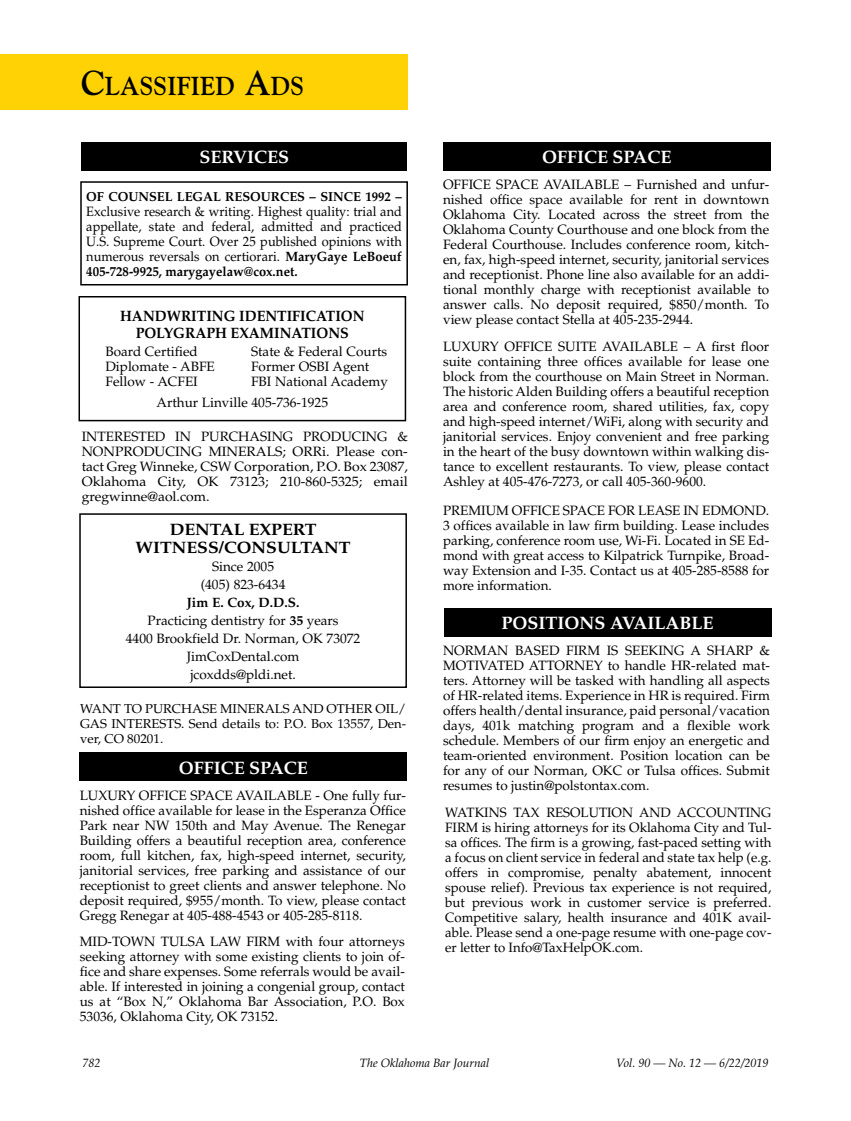
<style>
.page{position:relative;width:851px;height:1121px;background:#fff}
.page>*{position:absolute;margin:0;border:0;box-sizing:border-box;transform-origin:0 0}
.t1{font:700 25.8px "Goudy";color:#000;scale:.96 1}
.t2{font:700 18px "Palatino";color:#fff}
.t3{font:700 16.5px/18px "Palatino";color:#000;text-align:center;scale:1.07 1}
.t4{font:700 15px/16.5px "Palatino";color:#000;text-align:center;scale:.95 1}
.t5{font:13.5px/15px "Palatino";color:#000;text-align:justify}
.t6{font:13.5px/15px "Palatino";color:#000;text-align:justify;scale:.95 1}
.t7{font:700 13.05px "Palatino";color:#000}
.t8{font:12.9px/15px "Palatino";color:#000;text-align:justify}
.t9{font:italic 12px "Palatino";color:#000}
.s1{font-size:34.5px}
.s2{font-weight:700}
</style>
<div class="page">
<div style="left:81px;top:142px;width:326px;height:28px;background:#000"></div>
<div style="left:80px;top:181px;width:328px;height:104px;border:2px solid #000"></div>
<div style="left:80px;top:752px;width:327px;height:29px;background:#000"></div>
<div style="left:443px;top:142px;width:327px;height:28px;background:#000"></div>
<div style="left:444px;top:608px;width:327px;height:28px;background:#000"></div>
<div style="left:78px;top:296px;width:328px;height:125px;border:2px solid #000"></div>
<div style="left:0;top:54px;width:408px;height:56px;background:#fed204"></div>
<div style="left:79px;top:513px;width:328px;height:175px;border:2px solid #000"></div>
<h1 class="t1" style="left:81px;top:70px;width:233px"><span class="s1">C</span>LASSIFIED <span class="s1">A</span>DS</h1>
<h2 class="t2" style="left:199px;top:146px;width:91px">SERVICES</h2>
<p class="t7" style="left:86px;top:189px;width:317px">OF COUNSEL LEGAL RESOURCES – SINCE 1992 –</p>
<p class="t6" style="left:86px;top:204px;width:334px">Exclusive research &amp; writing. Highest quality: trial and appellate, state and federal, admitted and practiced U.S. Supreme Court. Over 25 published opinions with numerous reversals on certiorari. <span class="s2">MaryGaye LeBoeuf 405-728-9925, marygayelaw@cox.net.</span></p>
<p class="t4" style="left:120px;top:308px;width:259px">HANDWRITING IDENTIFICATION<br>POLYGRAPH EXAMINATIONS</p>
<p class="t5" style="left:105px;top:344px;width:94px">Board Certified</p>
<p class="t5" style="left:251px;top:344px;width:137px">State &amp; Federal Courts</p>
<p class="t5" style="left:105px;top:359px;width:111px">Diplomate - ABFE</p>
<p class="t5" style="left:251px;top:359px;width:120px">Former OSBI Agent</p>
<p class="t5" style="left:105px;top:374px;width:94px">Fellow - ACFEI</p>
<p class="t5" style="left:157px;top:371px;width:233px;line-height:21px;text-indent:94px">FBI National Academy<br>Arthur Linville 405-736-1925</p>
<p class="t5" style="left:82px;top:429px;width:328px">INTERESTED IN PURCHASING PRODUCING &amp; NONPRODUCING MINERALS; ORRi. Please con&shy;tact Greg Winneke, CSW Corporation, P.O. Box 23087, Oklahoma City, OK 73123; 210-860-5325; email gregwinne@aol.com.</p>
<p class="t3" style="left:135px;top:520px;width:203px">DENTAL EXPERT<br>WITNESS/CONSULTANT</p>
<p class="t5" style="left:201px;top:557px;width:86px;line-height:18px;text-align:center">Since 2005 (405) 823-6434</p>
<p class="t5" style="left:126px;top:593px;width:236px;line-height:18px;text-align:center"><span class="s2">Jim E. Cox, D.D.S.<br></span>Practicing dentistry for <span class="s2">35</span> years<br>4400 Brookfield Dr. Norman, OK 73072<br>JimCoxDental.com<br>jcoxdds@pldi.net.</p>
<p class="t8" style="left:80px;top:701px;width:328px;text-indent:212px">AND OTHER OIL/ GAS INTERESTS. Send details to: P.O. Box 13557, Den&shy;ver, CO 80201.</p>
<p class="t8" style="left:80px;top:701px;width:23px">Want</p>
<p class="t8" style="left:124px;top:701px;width:40px">To Purchase</p>
<p class="t8" style="left:220px;top:701px;width:22px">Minerals</p>
<h2 class="t2" style="left:179px;top:757px;width:131px">OFFICE SPACE</h2>
<p class="t5" style="left:80px;top:788px;width:328px">LUXURY OFFICE SPACE AVAILABLE - One fully fur&shy;nished office available for lease in the Esperanza Office Park near NW 150th and May Avenue. The Renegar Building offers a beautiful reception area, conference room, full kitchen, fax, high-speed internet, security, janitorial services, free parking and assistance of our receptionist to greet clients and answer telephone. No deposit required, $955/month. To view, please contact Gregg Renegar at 405-488-4543 or 405-285-8118.</p>
<p class="t5" style="left:80px;top:934px;width:326px">MID-TOWN TULSA LAW FIRM with four attorneys seeking attorney with some existing clients to join of&shy;fice and share expenses. Some referrals would be avail&shy;able. If interested in joining a congenial group, contact us at “Box N,” Oklahoma Bar Association, P.O. Box 53036, Oklahoma City, OK 73152.</p>
<h2 class="t2" style="left:542px;top:146px;width:131px">OFFICE SPACE</h2>
<p class="t5" style="left:443px;top:177px;width:328px">OFFICE SPACE AVAILABLE – Furnished and unfur&shy;nished office space available for rent in downtown Oklahoma City. Located across the street from the Oklahoma County Courthouse and one block from the Federal Courthouse. Includes conference room, kitch&shy;en, fax, high-speed internet, security, janitorial services and receptionist. Phone line also available for an addi&shy;tional monthly charge with receptionist available to answer calls. No deposit required, $850/month. To view please contact Stella at 405-235-2944.</p>
<p class="t5" style="left:443px;top:339px;width:328px">LUXURY OFFICE SUITE AVAILABLE – A first floor suite containing three offices available for lease one block from the courthouse on Main Street in Norman.<br>The historic Alden Building offers a beautiful reception area and conference room, shared utilities, fax, copy and high-speed internet/WiFi, along with security and janitorial services. Enjoy convenient and free parking in the heart of the busy downtown within walking dis&shy;tance to excellent restaurants. To view, please contact Ashley at 405-476-7273, or call 405-360-9600.</p>
<p class="t5" style="left:443px;top:503px;width:328px">PREMIUM OFFICE SPACE FOR LEASE IN EDMOND.<br>3 offices available in law firm building. Lease includes parking, conference room use, Wi-Fi. Located in SE Ed&shy;mond with great access to Kilpatrick Turnpike, Broad&shy;way Extension and I-35. Contact us at 405-285-8588 for more information.</p>
<h2 class="t2" style="left:501px;top:612px;width:213px">POSITIONS AVAILABLE</h2>
<p class="t5" style="left:443px;top:643px;width:328px">NORMAN BASED FIRM IS SEEKING A SHARP &amp; MOTIVATED ATTORNEY to handle HR-related mat&shy;ters. Attorney will be tasked with handling all aspects of HR-related items. Experience in HR is required. Firm offers health/dental insurance, paid personal/vacation days, 401k matching program and a flexible work schedule. Members of our firm enjoy an energetic and team-oriented environment. Position location can be for any of our Norman, OKC or Tulsa offices. Submit resumes to justin@polstontax.com.</p>
<p class="t5" style="left:445px;top:805px;width:328px">WATKINS TAX RESOLUTION AND ACCOUNTING FIRM is hiring attorneys for its Oklahoma City and Tul&shy;sa offices. The firm is a growing, fast-paced setting with a focus on client service in federal and state tax help (e.g. offers in compromise, penalty abatement, innocent spouse relief). Previous tax experience is not required, but previous work in customer service is preferred.<br>Competitive salary, health insurance and 401K avail&shy;able. Please send a one-page resume with one-page cov&shy;er letter to Info@TaxHelpOK.com.</p>
<p class="t9" style="left:82px;top:1055px;width:19px">782</p>
<p class="t9" style="left:360px;top:1055px;width:131px">The Oklahoma Bar Journal</p>
<p class="t9" style="left:616px;top:1055px;width:154px">Vol. 90 — No. 12 — 6/22/2019</p>
</div>
